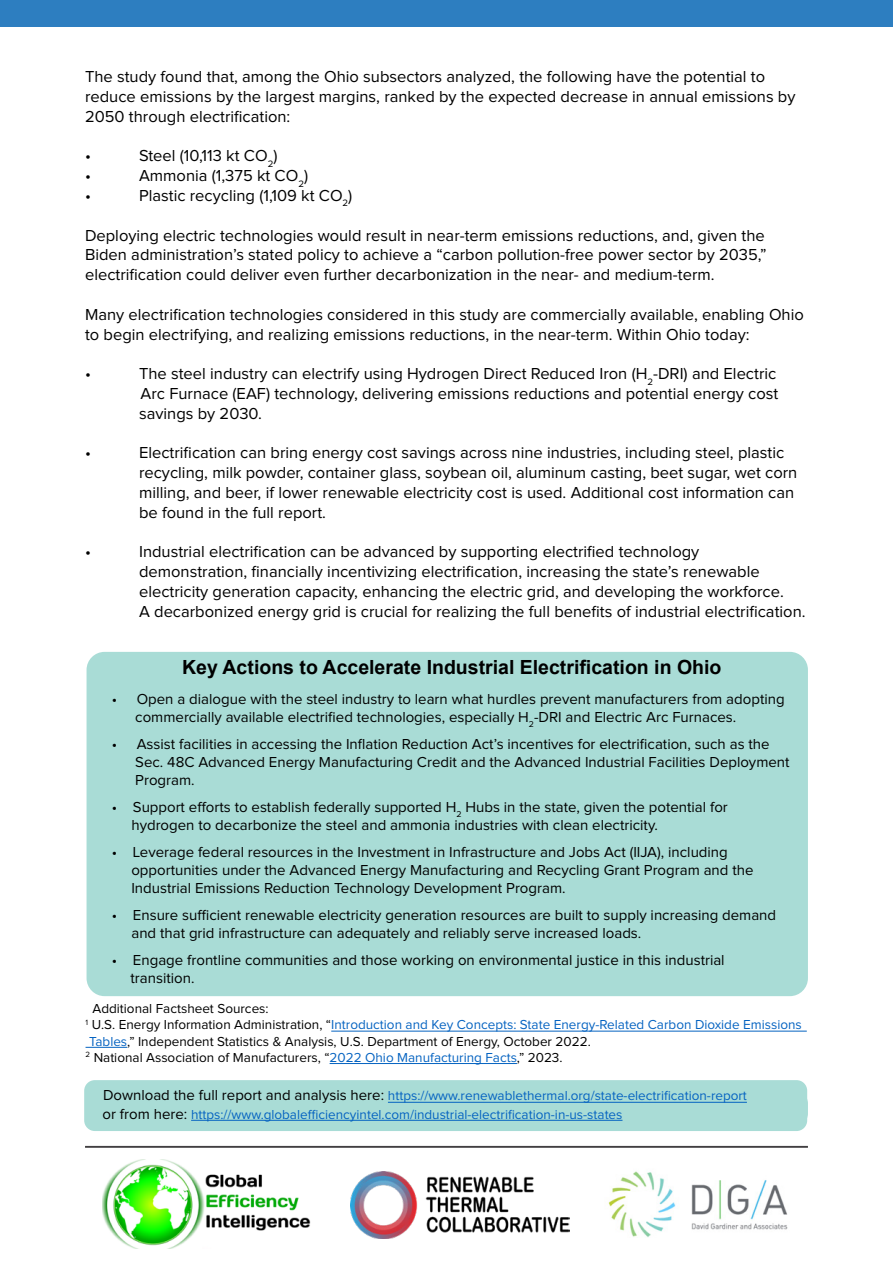
<style>
.page{position:relative;width:893px;height:1263px;background:#fff}
.page>*{position:absolute;margin:0;border:0;box-sizing:border-box;transform-origin:0 0}
.t1{font:700 19.5px "Arial";color:#000}
.t2{font:16.5px/19.8px "Proxima Nova";color:#000}
.List_Paragraph{font:15px/18px "Proxima Nova";color:#000}
.t3{font:13.5px "Proxima Nova";color:#0563c1}
.t4{font:13.5px "Proxima Nova";color:#000}
.s1{color:#000}
.s2{color:#0563c1}
.s3{font-size:15px;color:#000}
</style>
<div class="page">
<div style="left:84px;top:1080px;width:723px;height:51px;background:#a9dcd6;border-radius:11px"></div>
<div style="left:87px;top:652px;width:721px;height:344px;background:#a9dcd6;border-radius:18px"></div>
<hr style="left:331px;top:1031px;width:476px;height:1px;background:#0563c1">
<hr style="left:86px;top:1047px;width:41px;height:1px;background:#0563c1">
<hr style="left:330px;top:1063px;width:187px;height:1px;background:#0563c1">
<img style="left:102px;top:1160px;width:209px;height:88px">
<img style="left:351px;top:1172px;width:219px;height:66px">
<img style="left:608px;top:1171px;width:180px;height:66px">
<div style="left:0;top:0;width:893px;height:27px;background:#2d7ec0"></div>
<hr style="left:85px;top:1146px;width:723px;height:2px;background:#413f41">
<svg style="left:85px;top:1089px;width:723px;height:39px"></svg>
<hr style="left:388px;top:1102px;width:359px;height:1px;background:#0563c1">
<hr style="left:191px;top:1120px;width:431px;height:1px;background:#0563c1">
<p class="t2" style="left:85px;top:67px;width:712px">The study found that, among the Ohio subsectors analyzed, the following have the potential to reduce emissions by the largest margins, ranked by the expected decrease in annual emissions by<br>2050 through electrification:</p>
<p class="t2" style="left:85px;top:147px;width:7px">•</p>
<p class="t2" style="left:139px;top:147px;width:140px">Steel (10,113 kt CO<sub>2</sub>)</p>
<p class="t2" style="left:85px;top:166px;width:7px">•</p>
<p class="t2" style="left:139px;top:166px;width:171px">Ammonia (1,375 kt CO<sub>2</sub>)</p>
<p class="t2" style="left:85px;top:186px;width:7px">•</p>
<p class="t2" style="left:139px;top:186px;width:215px">Plastic recycling (1,109 kt CO<sub>2</sub>)</p>
<p class="t2" style="left:85px;top:226px;width:683px">Deploying electric technologies would result in near-term emissions reductions, and, given the<br>Biden administration’s stated policy to achieve a “carbon pollution-free power sector by 2035,” electrification could deliver even further decarbonization in the near- and medium-term.</p>
<p class="t2" style="left:85px;top:305px;width:720px">Many electrification technologies considered in this study are commercially available, enabling Ohio to begin electrifying, and realizing emissions reductions, in the near-term. Within Ohio today:</p>
<p class="t2" style="left:85px;top:364px;width:7px">•</p>
<p class="t2" style="left:139px;top:364px;width:639px">The steel industry can electrify using Hydrogen Direct Reduced Iron (H<sub>2</sub>-DRI) and Electric</p>
<p class="t2" style="left:139px;top:384px;width:641px">Arc Furnace (EAF) technology, delivering emissions reductions and potential energy cost savings by 2030.</p>
<p class="t2" style="left:85px;top:444px;width:7px">•</p>
<p class="t2" style="left:139px;top:444px;width:660px">Electrification can bring energy cost savings across nine industries, including steel, plastic recycling, milk powder, container glass, soybean oil, aluminum casting, beet sugar, wet corn milling, and beer, if lower renewable electricity cost is used. Additional cost information can be found in the full report.</p>
<p class="t2" style="left:85px;top:543px;width:7px">•</p>
<p class="t2" style="left:139px;top:543px;width:668px">Industrial electrification can be advanced by supporting electrified technology demonstration, financially incentivizing electrification, increasing the state’s renewable electricity generation capacity, enhancing the electric grid, and developing the workforce.<br>A decarbonized energy grid is crucial for realizing the full benefits of industrial electrification.</p>
<p class="t1" style="left:182px;top:653px;width:541px">Key Actions to Accelerate Industrial Electrification in Ohio</p>
<p class="List_Paragraph" style="left:135px;top:690px;width:651px;text-indent:-23px">• Open a dialogue with the steel industry to learn what hurdles prevent manufacturers from adopting commercially available electrified technologies, especially H<sub>2</sub>-DRI and Electric Arc Furnaces.</p>
<p class="List_Paragraph" style="left:135px;top:735px;width:656px;text-indent:-23px">• Assist facilities in accessing the Inflation Reduction Act’s incentives for electrification, such as the<br>Sec. 48C Advanced Energy Manufacturing Credit and the Advanced Industrial Facilities Deployment<br>Program.</p>
<p class="List_Paragraph" style="left:131px;top:798px;width:598px;text-indent:-19px">• Support efforts to establish federally supported H<sub>2</sub> Hubs in the state, given the potential for hydrogen to decarbonize the steel and ammonia industries with clean electricity.</p>
<p class="List_Paragraph" style="left:131px;top:843px;width:624px;text-indent:-19px">• Leverage federal resources in the Investment in Infrastructure and Jobs Act (IIJA), including opportunities under the Advanced Energy Manufacturing and Recycling Grant Program and the<br>Industrial Emissions Reduction Technology Development Program.</p>
<p class="List_Paragraph" style="left:131px;top:906px;width:646px;text-indent:-19px">• Ensure sufficient renewable electricity generation resources are built to supply increasing demand and that grid infrastructure can adequately and reliably serve increased loads.</p>
<p class="List_Paragraph" style="left:131px;top:951px;width:596px;text-indent:-19px">• Engage frontline communities and those working on environmental justice in this industrial transition.</p>
<p class="t4" style="left:93px;top:1002px;width:178px">Additional Factsheet Sources:</p>
<p class="t3" style="left:86px;top:1019px;width:718px"><sup>1</sup> <span class="s1">U.S. Energy Information Administration, “</span>Introduction and Key Concepts: State Energy-Related Carbon Dioxide Emissions</p>
<p class="t4" style="left:89px;top:1035px;width:503px"><span class="s2">Tables</span>,” Independent Statistics &amp; Analysis, U.S. Department of Energy, October 2022.</p>
<p class="t4" style="left:86px;top:1051px;width:478px"><sup>2</sup> National Association of Manufacturers, “<span class="s2">2022 Ohio Manufacturing Facts</span>,” 2023.</p>
<p class="t3" style="left:103px;top:1090px;width:645px"><span class="s3">Download the full report and analysis here:</span> https://www.renewablethermal.org/state-electrification-report</p>
<p class="t3" style="left:103px;top:1108px;width:521px"><span class="s3">or from here:</span> https://www.globalefficiencyintel.com/industrial-electrification-in-us-states</p>
</div>
